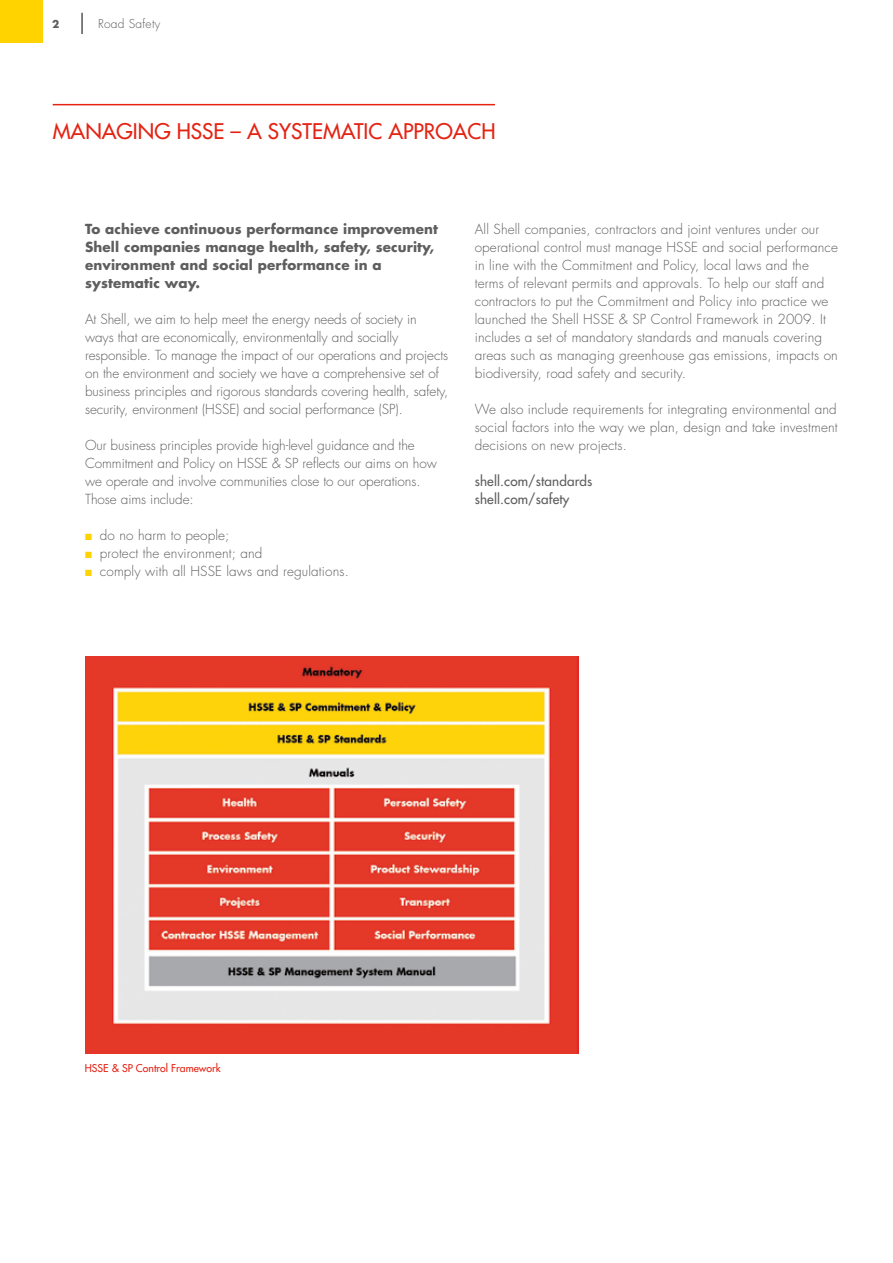
<style>
.page{position:relative;width:893px;height:1263px;background:#fff}
.page>*{position:absolute;margin:0;border:0;box-sizing:border-box;transform-origin:0 0}
.t1{font:500 21px "Futura Std";color:#e42313}
.t2{font:300 13.5px/18px "Futura Std";letter-spacing:.01em;color:#5f5e5e}
.t3{font:700 13.5px/18px "Futura Std";letter-spacing:.01em;color:#5f5e5e}
.t4{font:500 13.5px/18px "Futura Std";letter-spacing:.01em;color:#5f5e5e}
.t5{font:300 12px "Futura Std";letter-spacing:.02em;color:#5f5e5e}
.t6{font:500 10.5px "Futura Std";color:#e42313}
.t7{font:700 10.5px "Futura Std";color:#5f5e5e}
.s1{color:#ffd300}
</style>
<div class="page">
<div style="left:0;top:0;width:43px;height:43px;background:#ffd300"></div>
<svg style="left:82px;top:13px;width:1px;height:21px"></svg>
<img style="left:85px;top:656px;width:493px;height:398px">
<hr style="left:53px;top:104px;width:442px;height:1px;background:#e42313">
<p class="t7" style="left:52px;top:17px;width:9px">2</p>
<p class="t5" style="left:98px;top:17px;width:64px">Road Safety</p>
<h1 class="t1" style="left:53px;top:118px;width:444px">MANAGING HSSE – A SYSTEMATIC APPROACH</h1>
<p class="t3" style="left:85px;top:220px;width:354px">To achieve continuous performance improvement Shell companies manage health, safety, security, environment and social performance in a systematic way.</p>
<p class="t2" style="left:85px;top:310px;width:365px">At Shell, we aim to help meet the energy needs of society in ways that are economically, environmentally and socially responsible. To manage the impact of our operations and projects on the environment and society we have a comprehensive set of business principles and rigorous standards covering health, safety, security, environment (HSSE) and social performance (SP).</p>
<p class="t2" style="left:85px;top:436px;width:353px">Our business principles provide high-level guidance and the Commitment and Policy on HSSE &amp; SP reflects our aims on how we operate and involve communities close to our operations.<br>Those aims include:</p>
<p class="t2" style="left:85px;top:526px;width:146px"><span class="s1">■</span> do no harm to people;</p>
<p class="t2" style="left:85px;top:544px;width:179px"><span class="s1">■</span> protect the environment; and</p>
<p class="t2" style="left:85px;top:562px;width:265px"><span class="s1">■</span> comply with all HSSE laws and regulations.</p>
<p class="t2" style="left:475px;top:220px;width:365px">All Shell companies, contractors and joint ventures under our operational control must manage HSSE and social performance in line with the Commitment and Policy, local laws and the terms of relevant permits and approvals. To help our staff and contractors to put the Commitment and Policy into practice we launched the Shell HSSE &amp; SP Control Framework in 2009. It includes a set of mandatory standards and manuals covering areas such as managing greenhouse gas emissions, impacts on biodiversity, road safety and security.</p>
<p class="t2" style="left:475px;top:400px;width:364px;text-align:justify">We also include requirements for integrating environmental and social factors into the way we plan, design and take investment decisions on new projects.</p>
<p class="t4" style="left:475px;top:472px;width:119px">shell.com/standards shell.com/safety</p>
<p class="t6" style="left:85px;top:1061px;width:137px">HSSE &amp; SP Control Framework</p>
</div>
